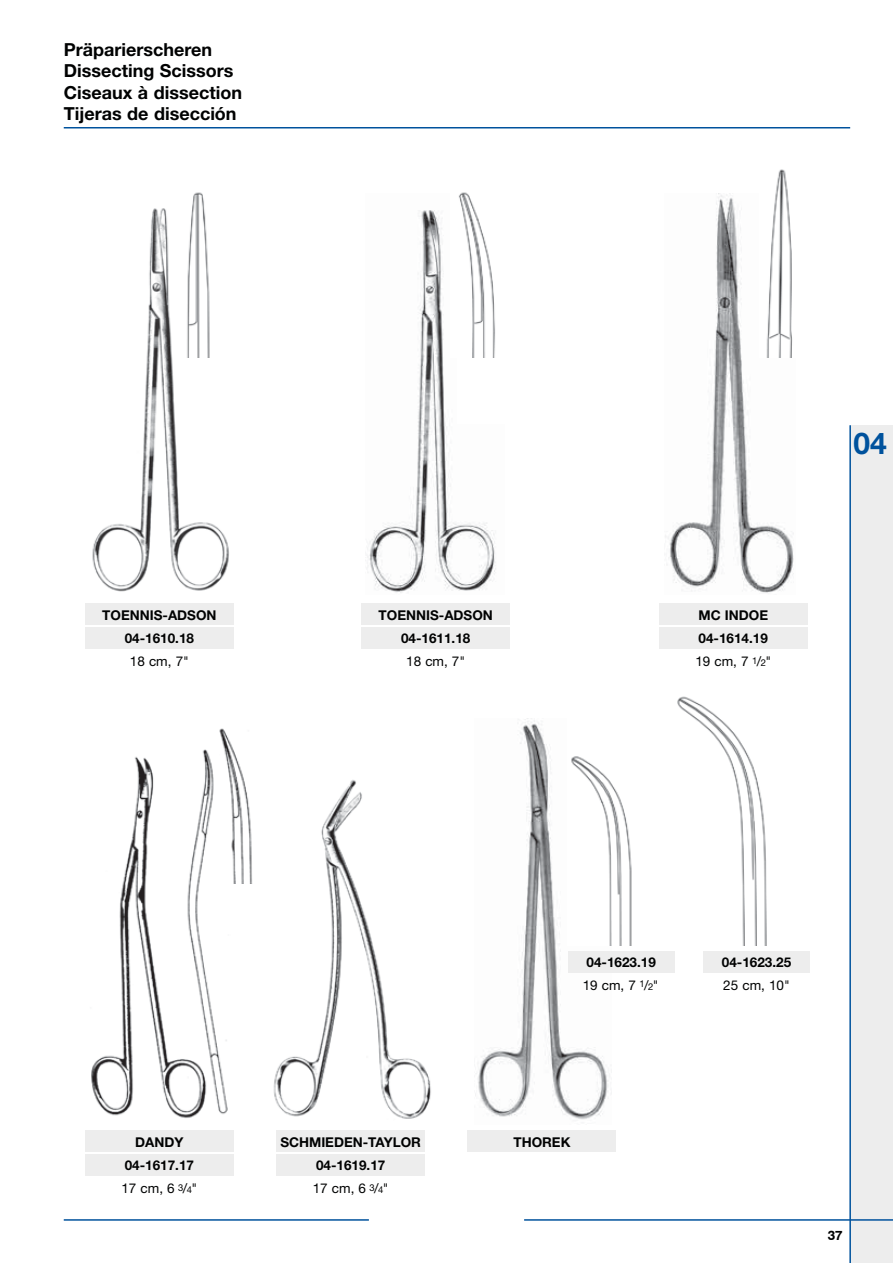
<style>
.page{position:relative;width:893px;height:1263px;background:#fff}
.page>*{position:absolute;margin:0;border:0;box-sizing:border-box;transform-origin:0 0}
.t1{font:700 30px "Helvetica Neue";color:#00529d}
.t2{font:700 18px/21.6px "Helvetica Neue";color:#010202}
.t3{font:700 13.5px/23.4px "Helvetica Neue";color:#010202}
.t4{font:13.5px "Helvetica Neue";color:#010202}
.t5{font:700 13.5px "Helvetica";color:#010202}
.s1{font-weight:400}
.s2{font-weight:400;font-size:9.45px}
</style>
<div class="page">
<img style="left:367px;top:210px;width:129px;height:383px">
<div style="left:457px;top:183px;width:70px;height:241px;background:#fff"></div>
<hr style="left:64px;top:127px;width:786px;height:2px;background:#00529d">
<div style="left:850px;top:425px;width:43px;height:838px;background:#ededed"></div>
<hr style="left:849px;top:425px;width:2px;height:838px;background:#00529d">
<hr style="left:524px;top:1219px;width:369px;height:2px;background:#00529d">
<hr style="left:64px;top:1219px;width:305px;height:2px;background:#00529d">
<img style="left:92px;top:208px;width:137px;height:384px">
<div style="left:85px;top:627px;width:149px;height:21px;background:#ededed"></div>
<div style="left:85px;top:604px;width:149px;height:21px;background:#ededed"></div>
<div style="left:361px;top:627px;width:149px;height:21px;background:#ededed"></div>
<div style="left:361px;top:604px;width:149px;height:21px;background:#ededed"></div>
<div style="left:659px;top:627px;width:149px;height:21px;background:#ededed"></div>
<div style="left:659px;top:604px;width:149px;height:21px;background:#ededed"></div>
<img style="left:180px;top:192px;width:47px;height:165px">
<img style="left:450px;top:192px;width:45px;height:165px">
<img style="left:665px;top:193px;width:129px;height:400px">
<img style="left:759px;top:169px;width:35px;height:188px">
<div style="left:85px;top:1154px;width:149px;height:21px;background:#ededed"></div>
<div style="left:85px;top:1131px;width:149px;height:21px;background:#ededed"></div>
<img style="left:91px;top:749px;width:137px;height:369px">
<img style="left:219px;top:728px;width:34px;height:156px">
<img style="left:273px;top:780px;width:158px;height:339px">
<div style="left:276px;top:1154px;width:149px;height:21px;background:#ededed"></div>
<div style="left:276px;top:1131px;width:149px;height:21px;background:#ededed"></div>
<div style="left:468px;top:1131px;width:148px;height:21px;background:#ededed"></div>
<img style="left:475px;top:718px;width:137px;height:402px">
<div style="left:568px;top:951px;width:106px;height:21px;background:#ededed"></div>
<div style="left:703px;top:951px;width:107px;height:21px;background:#ededed"></div>
<div style="left:567px;top:714px;width:69px;height:232px;background:#fff"></div>
<img style="left:571px;top:756px;width:61px;height:190px">
<img style="left:677px;top:696px;width:90px;height:250px">
<h2 class="t2" style="left:64px;top:40px;width:180px">Präparierscheren<br>Dissecting Scissors<br>Ciseaux à dissection<br>Tijeras de disección</h2>
<p class="t3" style="left:102px;top:604px;width:116px">TOENNIS-ADSON</p>
<p class="t3" style="left:125px;top:628px;width:71px">04-1610.18</p>
<p class="t4" style="left:130px;top:657px;width:61px">18 cm, 7"</p>
<p class="t3" style="left:379px;top:604px;width:116px">TOENNIS-ADSON</p>
<p class="t3" style="left:401px;top:628px;width:71px">04-1611.18</p>
<p class="t4" style="left:406px;top:657px;width:61px">18 cm, 7"</p>
<p class="t3" style="left:698px;top:604px;width:71px">MC INDOE</p>
<p class="t3" style="left:695px;top:628px;width:77px">04-1614.19<br><span class="s1">19 cm, 7</span> <sup>1</sup><span class="s1">/</span><span class="s2">2</span><span class="s1">"</span></p>
<h1 class="t1" style="left:853px;top:433px;width:35px">04</h1>
<p class="t3" style="left:135px;top:1131px;width:50px">DANDY</p>
<p class="t3" style="left:121px;top:1155px;width:77px">04-1617.17<br><span class="s1">17 cm, 6</span> <sup>3</sup><span class="s1">/</span><span class="s2">4</span><span class="s1">"</span></p>
<p class="t3" style="left:583px;top:951px;width:77px">04-1623.19<br><span class="s1">19 cm, 7</span> <sup>1</sup><span class="s1">/</span><span class="s2">2</span><span class="s1">"</span></p>
<p class="t3" style="left:722px;top:951px;width:71px">04-1623.25</p>
<p class="t4" style="left:723px;top:981px;width:68px">25 cm, 10"</p>
<p class="t3" style="left:280px;top:1131px;width:142px">SCHMIEDEN-TAYLOR</p>
<p class="t3" style="left:513px;top:1131px;width:58px">THOREK</p>
<p class="t3" style="left:313px;top:1155px;width:77px">04-1619.17<br><span class="s1">17 cm, 6</span> <sup>3</sup><span class="s1">/</span><span class="s2">4</span><span class="s1">"</span></p>
<p class="t5" style="left:828px;top:1227px;width:17px">37</p>
</div>
